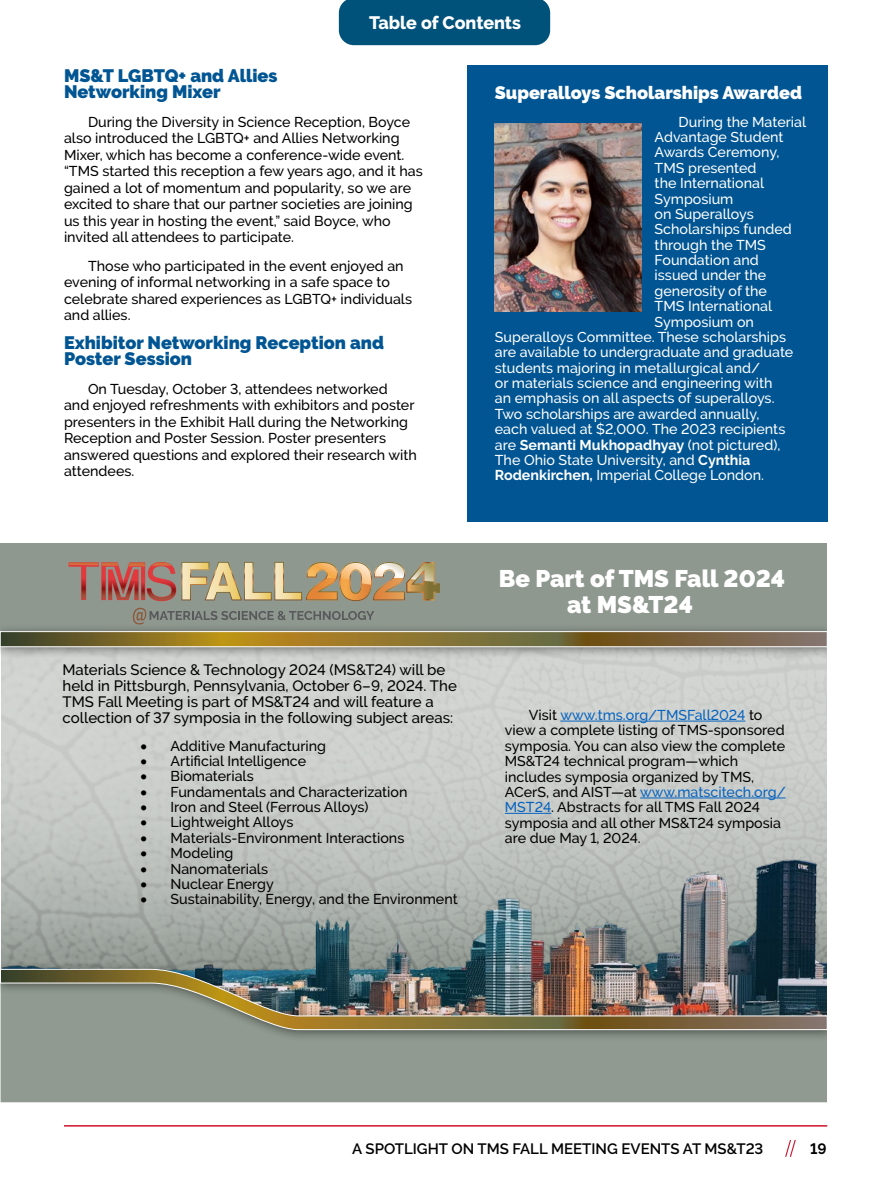
<style>
.page{position:relative;width:891px;height:1188px;background:#fff}
.page>*{position:absolute;margin:0;border:0;box-sizing:border-box;transform-origin:0 0}
.t1{font:900 24px/26px "Raleway";color:#fff}
.t2{font:900 18px/16.5px "Raleway";color:#015593}
.t3{font:900 18px "Raleway";color:#fff}
.t4{font:800 18px "Raleway";color:#fff}
.t5{font:500 15px/16.2px "Raleway";color:#000}
.t6{font:600 15px "Raleway";color:#000}
.t7{font:700 15px "Raleway";color:#000}
.t8{font:500 14.25px/16.5px "Raleway";color:#000}
.t9{font:500 14.25px "Raleway";color:#fff}
.t10{font:700 14.25px "Raleway";color:#fff}
.s1{font-weight:500}
.s2{font-weight:700}
.s3{color:#0563c1}
</style>
<div class="page">
<div style="left:339px;top:0;width:211px;height:45px;background:#00527a"></div>
<svg style="left:785px;top:1139px;width:11px;height:18px"></svg>
<hr style="left:64px;top:1125px;width:763px;height:2px;background:#cd122d">
<div style="left:0;top:543px;width:827px;height:93px;background:#8e988f"></div>
<img style="left:2px;top:775px;width:825px;height:187px">
<div style="left:1px;top:1042px;width:826px;height:60px;background:#909a90"></div>
<div style="left:0;top:962px;width:839px;height:80px;background:#000;opacity:.46"></div>
<img style="left:0;top:969px;width:827px;height:61px">
<div style="left:467px;top:65px;width:360px;height:456px;background:#015593"></div>
<hr style="left:560px;top:721px;width:185px;height:1px;background:#0563c1">
<hr style="left:640px;top:798px;width:146px;height:1px;background:#0563c1">
<hr style="left:505px;top:813px;width:46px;height:1px;background:#0563c1">
<img style="left:494px;top:123px;width:147px;height:188px">
<svg style="left:133px;top:608px;width:241px;height:16px"></svg>
<img style="left:69px;top:562px;width:371px;height:39px">
<div style="left:0;top:624px;width:838px;height:35px;background:#000;opacity:.46"></div>
<svg style="left:2px;top:633px;width:823px;height:12px;background:#836c30"></svg>
<div style="left:0;top:631px;width:827px;height:16px;border:1px solid #fff"></div>
<div style="left:827px;top:528px;width:31px;height:574px;background:#fff"></div>
<p class="t4" style="left:369px;top:12px;width:153px">Table of Contents</p>
<p class="t2" style="left:64px;top:67px;width:215px">MS&amp;T LGBTQ+ and Allies<br>Networking Mixer</p>
<p class="t8" style="left:64px;top:113px;width:360px;text-indent:24px">During the Diversity in Science Reception, Boyce also introduced the LGBTQ+ and Allies Networking Mixer, which has become a conference-wide event. “TMS started this reception a few years ago, and it has gained a lot of momentum and popularity, so we are excited to share that our partner societies are joining us this year in hosting the event,” said Boyce, who invited all attendees to participate.</p>
<p class="t8" style="left:64px;top:257px;width:350px;text-indent:24px">Those who participated in the event enjoyed an evening of informal networking in a safe space to celebrate shared experiences as LGBTQ+ individuals and allies.</p>
<p class="t2" style="left:64px;top:334px;width:322px">Exhibitor Networking Reception and<br>Poster Session</p>
<p class="t8" style="left:64px;top:380px;width:354px;text-indent:24px">On Tuesday, October 3, attendees networked<br>and enjoyed refreshments with exhibitors and poster presenters in the Exhibit Hall during the Networking Reception and Poster Session. Poster presenters answered questions and explored their research with attendees.</p>
<p class="t5" style="left:63px;top:661px;width:396px">Materials Science &amp; Technology 2024 (MS&amp;T24) will be held in Pittsburgh, Pennsylvania, October 6–9, 2024. The TMS Fall Meeting is part of MS&amp;T24 and will feature a collection of 37 symposia in the following subject areas:</p>
<p class="t8" style="left:141px;top:737px;width:187px">• Additive Manufacturing</p>
<p class="t8" style="left:141px;top:753px;width:167px">• Artificial Intelligence</p>
<p class="t8" style="left:141px;top:768px;width:115px">• Biomaterials</p>
<p class="t8" style="left:141px;top:783px;width:268px">• Fundamentals and Characterization</p>
<p class="t8" style="left:141px;top:799px;width:230px">• Iron and Steel (Ferrous Alloys)</p>
<p class="t8" style="left:141px;top:814px;width:155px">• Lightweight Alloys</p>
<p class="t8" style="left:141px;top:829px;width:265px">• Materials-Environment Interactions</p>
<p class="t8" style="left:141px;top:845px;width:94px">• Modeling</p>
<p class="t8" style="left:141px;top:860px;width:129px">• Nanomaterials</p>
<p class="t8" style="left:141px;top:876px;width:135px">• Nuclear Energy</p>
<p class="t8" style="left:141px;top:891px;width:319px">• Sustainability, Energy, and the Environment</p>
<p class="t3" style="left:495px;top:83px;width:309px">Superalloys Scholarships Awarded</p>
<p class="t9" style="left:679px;top:113px;width:129px">During the Material</p>
<p class="t9" style="left:655px;top:129px;width:130px">Advantage Student</p>
<p class="t9" style="left:655px;top:144px;width:126px">Awards Ceremony,</p>
<p class="t9" style="left:655px;top:160px;width:103px">TMS presented</p>
<p class="t9" style="left:655px;top:175px;width:111px">the International</p>
<p class="t9" style="left:655px;top:190px;width:80px">Symposium</p>
<p class="t9" style="left:655px;top:206px;width:101px">on Superalloys</p>
<p class="t9" style="left:655px;top:221px;width:139px">Scholarships funded</p>
<p class="t9" style="left:655px;top:236px;width:113px">through the TMS</p>
<p class="t9" style="left:655px;top:252px;width:106px">Foundation and</p>
<p class="t9" style="left:655px;top:267px;width:113px">issued under the</p>
<p class="t9" style="left:655px;top:283px;width:114px">generosity of the</p>
<p class="t9" style="left:655px;top:298px;width:119px">TMS International</p>
<p class="t9" style="left:655px;top:313px;width:101px">Symposium on</p>
<p class="t9" style="left:495px;top:329px;width:293px">Superalloys Committee. These scholarships</p>
<p class="t9" style="left:495px;top:344px;width:300px">are available to undergraduate and graduate</p>
<p class="t9" style="left:495px;top:359px;width:267px">students majoring in metallurgical and/</p>
<p class="t9" style="left:495px;top:375px;width:279px">or materials science and engineering with</p>
<p class="t9" style="left:495px;top:390px;width:281px">an emphasis on all aspects of superalloys.</p>
<p class="t9" style="left:495px;top:406px;width:266px">Two scholarships are awarded annually,</p>
<p class="t9" style="left:495px;top:421px;width:292px">each valued at $2,000. The 2023 recipients</p>
<p class="t10" style="left:495px;top:436px;width:287px"><span class="s1">are</span> Semanti Mukhopadhyay <span class="s1">(not pictured),</span></p>
<p class="t9" style="left:495px;top:452px;width:257px">The Ohio State University, and <span class="s2">Cynthia</span></p>
<p class="t9" style="left:495px;top:467px;width:271px"><span class="s2">Rodenkirchen,</span> Imperial College London.</p>
<h1 class="t1" style="left:567px;top:565px;width:220px;text-indent:-68px">Be Part of TMS Fall 2024 at MS&amp;T24</h1>
<p class="t8" style="left:505px;top:707px;width:282px;line-height:15.5px;text-indent:24px">Visit <span class="s3">www.tms.org/TMSFall2024</span> to view a complete listing of TMS-sponsored symposia. You can also view the complete MS&amp;T24 technical program—which includes symposia organized by TMS, ACerS, and AIST—at <span class="s3">www.matscitech.org/ MST24</span>. Abstracts for all TMS Fall 2024 symposia and all other MS&amp;T24 symposia are due May 1, 2024.</p>
<p class="t6" style="left:352px;top:1140px;width:413px">A SPOTLIGHT ON TMS FALL MEETING EVENTS AT MS&amp;T23</p>
<p class="t7" style="left:810px;top:1140px;width:18px">19</p>
</div>
